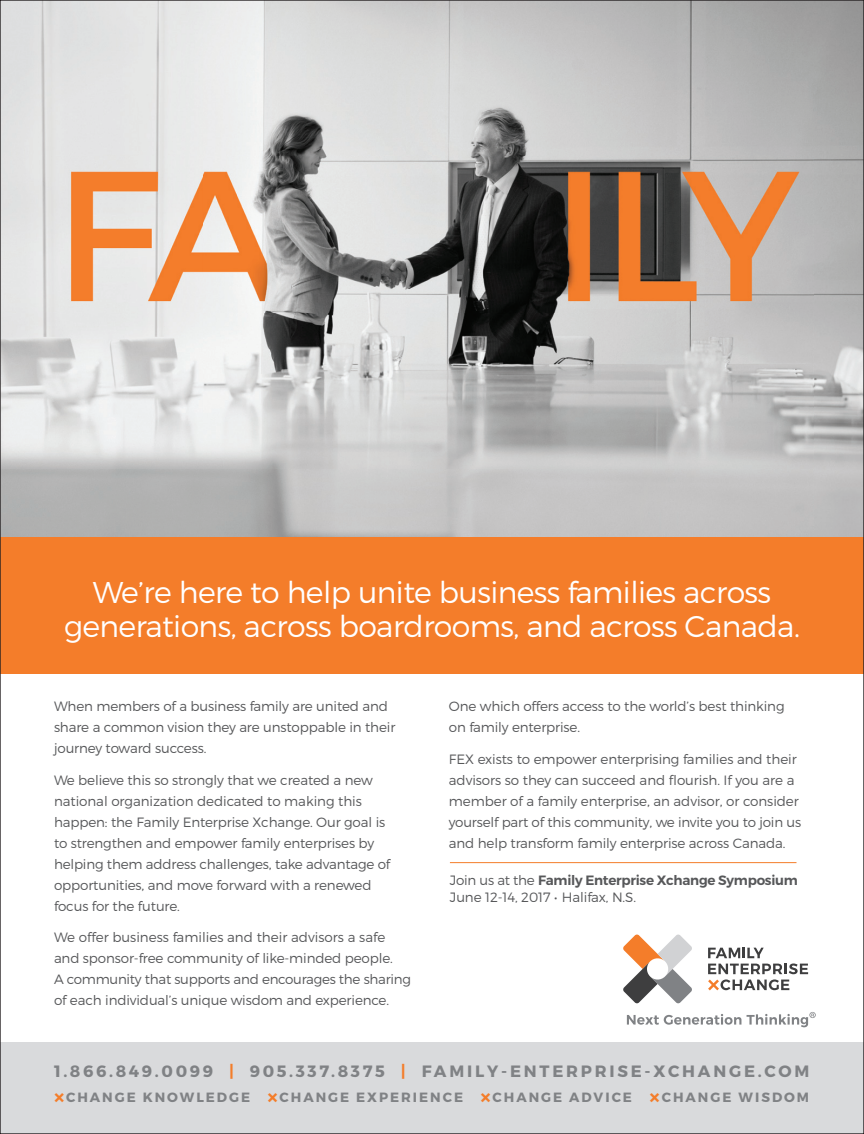
<style>
.page{position:relative;width:864px;height:1134px;background:#fff}
.page>*{position:absolute;margin:0;border:0;box-sizing:border-box;transform-origin:0 0}
.t1{font:300 30px/34.5px "Montserrat";letter-spacing:-.02em;color:#fff;text-align:center}
.t2{font:700 16.35px "Montserrat";letter-spacing:.17em;color:#808285}
.t3{font:300 13.5px/21px "Montserrat";letter-spacing:-.01em;color:#57585a}
.t4{font:700 13.35px "Montserrat";letter-spacing:.15em;color:#808285}
.s1{font-size:15px}
.s2{font-weight:600}
.s3{color:#f47d2a}
.s4{font-family:"Axis";font-weight:400;color:#f47d2a}
</style>
<div class="page">
<img style="left:2px;top:2px;width:860px;height:535px">
<div style="left:0;top:537px;width:864px;height:137px;background:#f47d2a"></div>
<div style="left:0;top:1043px;width:864px;height:91px;background:#d9dadc"></div>
<svg style="left:623px;top:934px;width:69px;height:70px"></svg>
<svg style="left:708px;top:948px;width:56px;height:10px"></svg>
<svg style="left:708px;top:964px;width:100px;height:26px"></svg>
<svg style="left:627px;top:1014px;width:114px;height:11px"></svg>
<svg style="left:747px;top:1012px;width:69px;height:15px"></svg>
<hr style="left:450px;top:862px;width:346px;height:1px;background:#f47d2a">
<h1 class="t1" style="left:64px;top:574px;width:737px">We’re here to help unite business families across generations, across boardrooms, and across Canada.</h1>
<p class="t3" style="left:54px;top:695px;width:343px">When members of a business family are united and share a common vision they are unstoppable in their journey toward success.</p>
<p class="t3" style="left:54px;top:769px;width:338px">We believe this so strongly that we created a new national organization dedicated to making this happen: the Family Enterprise Xchange. Our goal is to strengthen and empower family enterprises by helping them address challenges<span class="s1">,</span> take advantage of opportunities<span class="s1">,</span> and move forward with a renewed focus for the future.</p>
<p class="t3" style="left:54px;top:927px;width:359px">We offer business families and their advisors a safe and sponsor-free community of like-minded people.<br>A community that supports and encourages the sharing of each individual’s unique wisdom and experience.</p>
<p class="t3" style="left:449px;top:695px;width:337px">One which offers access to the world’s best thinking on family enterprise.</p>
<p class="t3" style="left:449px;top:748px;width:354px">FEX exists to empower enterprising families and their advisors so they can succeed and flourish. If you are a member of a family enterprise<span class="s1">,</span> an advisor<span class="s1">,</span> or consider yourself part of this community<span class="s1">,</span> we invite you to join us and help transform family enterprise across Canada.</p>
<p class="t3" style="left:450px;top:872px;width:350px;line-height:16.5px">Join us at the <span class="s2">Family Enterprise Xchange Symposium<br></span>June 12-14, 2017 • Halifax, N.S.</p>
<p class="t2" style="left:54px;top:1061px;width:757px">1.866.849.0099 <span class="s3">|</span> 905.337.8375 <span class="s3">|</span> FAMILY-ENTERPRISE-XCHANGE.COM</p>
<p class="t4" style="left:54px;top:1089px;width:198px"><span class="s4">X</span>CHANGE KNOWLEDGE</p>
<p class="t4" style="left:267px;top:1089px;width:197px"><span class="s4">X</span>CHANGE EXPERIENCE</p>
<p class="t4" style="left:480px;top:1089px;width:153px"><span class="s4">X</span>CHANGE ADVICE</p>
<p class="t4" style="left:650px;top:1089px;width:161px"><span class="s4">X</span>CHANGE WISDOM</p>
</div>
